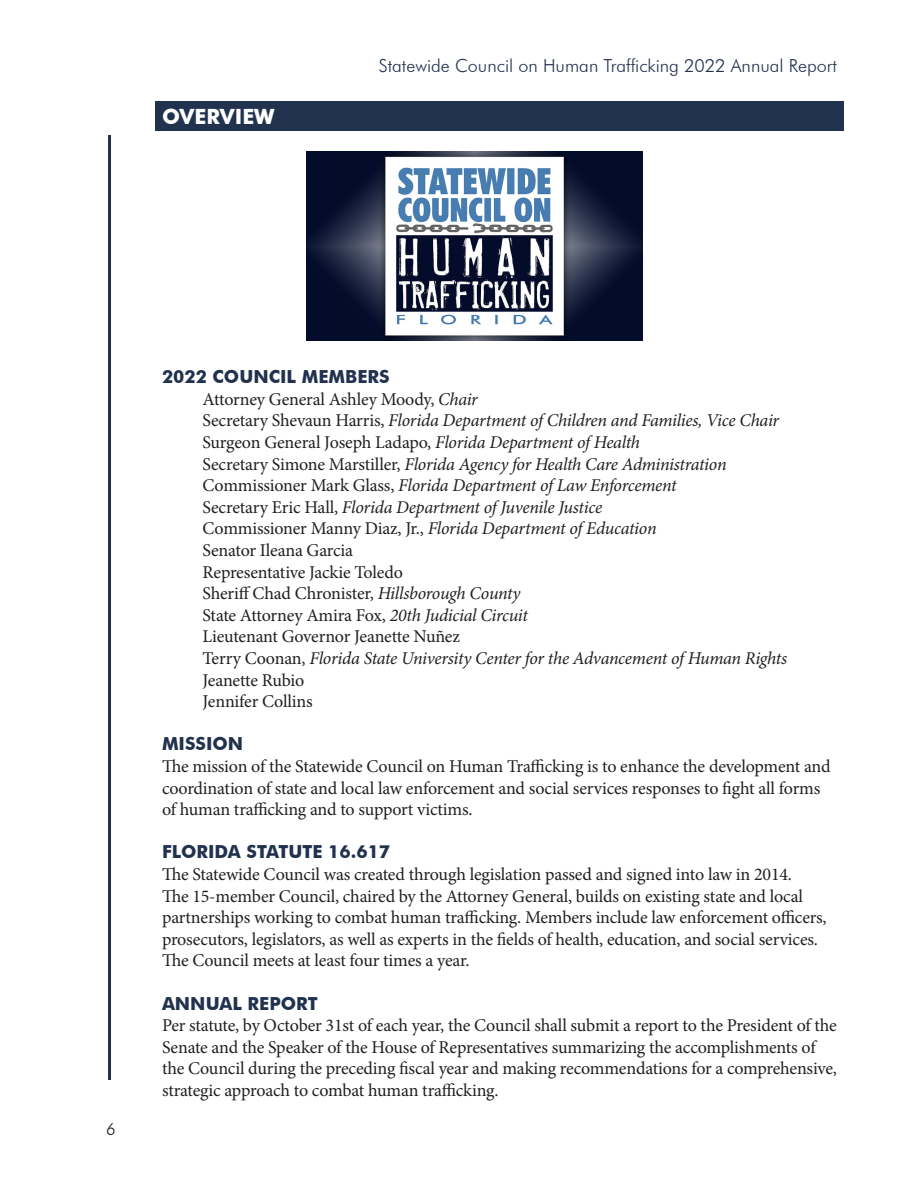
<style>
.page{position:relative;width:918px;height:1188px;background:#fff}
.page>*{position:absolute;margin:0;border:0;box-sizing:border-box;transform-origin:0 0}
.Header_1_-_Blue_Back{font:700 21px "Futura BT";color:#fff}
.Council_Members_inde{font:18px/21.6px "Minion Pro";letter-spacing:-.01em;color:#231f20}
.Council_Members_inde-2{font:italic 18px "Minion Pro";letter-spacing:-.015em;color:#231f20}
.Sub_header{font:700 18px "Futura BT";color:#21324f}
.t1{font:300 18px "Futura BT";color:#21324f}
.t2{font:300 16.5px "Futura BT";color:#231f20}
.s1{font-style:italic}
.s2{font-style:normal}
</style>
<div class="page">
<hr style="left:108px;top:135px;width:3px;height:945px;background:#21324f">
<div style="left:155px;top:101px;width:689px;height:30px;background:#21324f"></div>
<img style="left:307px;top:151px;width:336px;height:189px">
<p class="Header_1_-_Blue_Back" style="left:162px;top:104px;width:114px">OVERVIEW</p>
<p class="t1" style="left:379px;top:55px;width:460px">Statewide Council on Human Trafficking 2022 Annual Report</p>
<p class="t2" style="left:106px;top:1119px;width:11px">6</p>
<p class="Sub_header" style="left:162px;top:366px;width:229px">2022 COUNCIL MEMBERS</p>
<p class="Council_Members_inde" style="left:202px;top:388px;width:277px">Attorney General Ashley Moody, <span class="s1">Chair</span></p>
<p class="Council_Members_inde-2" style="left:202px;top:408px;width:578px"><span class="s2">Secretary Shevaun Harris,</span> Florida Department of Children and Families, Vice Chair</p>
<p class="Council_Members_inde" style="left:202px;top:431px;width:439px">Surgeon General Joseph Ladapo, <span class="s1">Florida Department of Health</span></p>
<p class="Council_Members_inde-2" style="left:202px;top:452px;width:526px"><span class="s2">Secretary Simone Marstiller,</span> Florida Agency for Health Care Administration</p>
<p class="Council_Members_inde-2" style="left:202px;top:473px;width:476px"><span class="s2">Commissioner Mark Glass,</span> Florida Department of Law Enforcement</p>
<p class="Council_Members_inde-2" style="left:202px;top:495px;width:401px"><span class="s2">Secretary Eric Hall,</span> Florida Department of Juvenile Justice</p>
<p class="Council_Members_inde-2" style="left:202px;top:516px;width:456px"><span class="s2">Commissioner Manny Diaz, Jr.,</span> Florida Department of Education</p>
<p class="Council_Members_inde" style="left:202px;top:539px;width:152px">Senator Ileana Garcia</p>
<p class="Council_Members_inde" style="left:202px;top:561px;width:202px">Representative Jackie Toledo</p>
<p class="Council_Members_inde" style="left:202px;top:583px;width:319px">Sheriff Chad Chronister, <span class="s1">Hillsborough County</span></p>
<p class="Council_Members_inde" style="left:202px;top:604px;width:327px">State Attorney Amira Fox, <span class="s1">20th Judicial Circuit</span></p>
<p class="Council_Members_inde" style="left:202px;top:626px;width:259px">Lieutenant Governor Jeanette Nuñez</p>
<p class="Council_Members_inde-2" style="left:202px;top:646px;width:586px"><span class="s2">Terry Coonan,</span> Florida State University Center for the Advancement of Human Rights</p>
<p class="Council_Members_inde" style="left:202px;top:669px;width:103px">Jeanette Rubio</p>
<p class="Council_Members_inde" style="left:202px;top:691px;width:112px">Jennifer Collins</p>
<p class="Sub_header" style="left:162px;top:733px;width:83px">MISSION</p>
<p class="Council_Members_inde" style="left:162px;top:755px;width:670px">The mission of the Statewide Council on Human Trafficking is to enhance the development and coordination of state and local law enforcement and social services responses to fight all forms of human trafficking and to support victims.</p>
<p class="Sub_header" style="left:162px;top:841px;width:230px">FLORIDA STATUTE 16.617</p>
<p class="Council_Members_inde" style="left:162px;top:863px;width:666px">The Statewide Council was created through legislation passed and signed into law in 2014.<br>The 15-member Council, chaired by the Attorney General, builds on existing state and local partnerships working to combat human trafficking. Members include law enforcement officers, prosecutors, legislators, as well as experts in the fields of health, education, and social services.<br>The Council meets at least four times a year.</p>
<p class="Sub_header" style="left:162px;top:992px;width:157px">ANNUAL REPORT</p>
<p class="Council_Members_inde" style="left:162px;top:1015px;width:677px">Per statute, by October 31st of each year, the Council shall submit a report to the President of the Senate and the Speaker of the House of Representatives summarizing the accomplishments of the Council during the preceding fiscal year and making recommendations for a comprehensive, strategic approach to combat human trafficking.</p>
</div>
